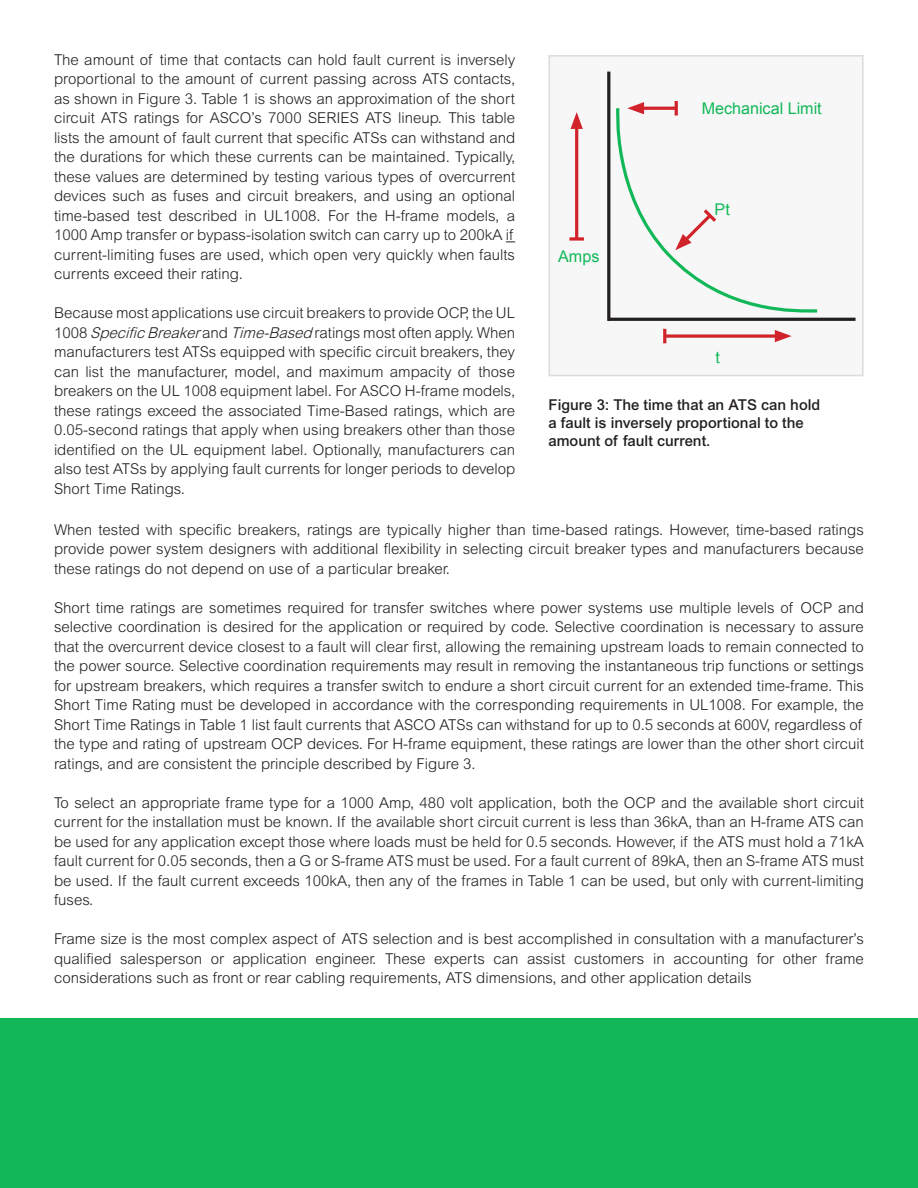
<style>
.page{position:relative;width:918px;height:1188px;background:#fff}
.page>*{position:absolute;margin:0;border:0;box-sizing:border-box;transform-origin:0 0}
.t1{font:16.2px "Arial";color:#12b857}
.Body_text{font:300 15px/19.5px "Arial MT Pro";color:#231f20;text-align:justify}
.Second_level_bullets{font:500 15px/18px "Arial MT Pro";color:#231f20}
.s1{font-style:italic}
</style>
<div class="page">
<div style="left:549px;top:55px;width:315px;height:321px;background:#f7f7f8;border:2px solid #dcdddf"></div>
<hr style="left:607px;top:72px;width:3px;height:249px;background:#231f20">
<hr style="left:575px;top:123px;width:3px;height:116px;background:#d1232a">
<svg style="left:569px;top:237px;width:15px;height:4px"></svg>
<svg style="left:571px;top:112px;width:12px;height:17px"></svg>
<svg style="left:666px;top:334px;width:109px;height:4px"></svg>
<hr style="left:663px;top:329px;width:3px;height:14px;background:#d1232a">
<svg style="left:775px;top:330px;width:17px;height:12px"></svg>
<hr style="left:608px;top:318px;width:248px;height:3px;background:#231f20">
<hr style="left:675px;top:101px;width:3px;height:14px;background:#d1232a">
<svg style="left:636px;top:102px;width:8px;height:3px"></svg>
<svg style="left:612px;top:105px;width:208px;height:213px"></svg>
<div style="left:0;top:1018px;width:918px;height:170px;background:#12b857"></div>
<p class="Body_text" style="left:54px;top:50px;width:463px;text-align:left">The amount of time that contacts can hold fault current is inversely proportional to the amount of current passing across ATS contacts, as shown in Figure 3. Table 1 is shows an approximation of the short circuit ATS ratings for ASCO’s 7000 SERIES ATS lineup. This table lists the amount of fault current that specific ATSs can withstand and the durations for which these currents can be maintained. Typically, these values are determined by testing various types of overcurrent devices such as fuses and circuit breakers, and using an optional time-based test described in UL1008. For the H-frame models, a 1000 Amp transfer or bypass-isolation switch can carry up to 200kA if current-limiting fuses are used, which open very quickly when faults currents exceed their rating.</p>
<p class="Body_text" style="left:54px;top:304px;width:463px">Because most applications use circuit breakers to provide OCP, the UL 1008 <span class="s1">SpecificBreaker</span>and <span class="s1">Time-Based</span>ratings most often apply. When manufacturers test ATSs equipped with specific circuit breakers, they can list the manufacturer, model, and maximum ampacity of those breakers on the UL 1008 equipment label. For ASCO H-frame models, these ratings exceed the associated Time-Based ratings, which are 0.05-second ratings that apply when using breakers other than those identified on the UL equipment label. Optionally, manufacturers can also test ATSs by applying fault currents for longer periods to develop Short Time Ratings.</p>
<p class="t1" style="left:702px;top:98px;width:122px">Mechanical Limit</p>
<p class="t1" style="left:558px;top:246px;width:43px">Amps</p>
<p class="t1" style="left:715px;top:199px;width:17px">Pt</p>
<p class="t1" style="left:715px;top:347px;width:6px">t</p>
<p class="Second_level_bullets" style="left:549px;top:396px;width:273px">Figure 3: The time that an ATS can hold a fault is inversely proportional to the amount of fault current.</p>
<p class="Body_text" style="left:54px;top:520px;width:811px">When tested with specific breakers, ratings are typically higher than time-based ratings. However, time-based ratings provide power system designers with additional flexibility in selecting circuit breaker types and manufacturers because these ratings do not depend on use of a particular breaker.</p>
<p class="Body_text" style="left:54px;top:598px;width:812px;text-align:left">Short time ratings are sometimes required for transfer switches where power systems use multiple levels of OCP and selective coordination is desired for the application or required by code. Selective coordination is necessary to assure that the overcurrent device closest to a fault will clear first, allowing the remaining upstream loads to remain connected to the power source. Selective coordination requirements may result in removing the instantaneous trip functions or settings for upstream breakers, which requires a transfer switch to endure a short circuit current for an extended time-frame. This Short Time Rating must be developed in accordance with the corresponding requirements in UL1008. For example, the Short Time Ratings in Table 1 list fault currents that ASCO ATSs can withstand for up to 0.5 seconds at 600V, regardless of the type and rating of upstream OCP devices. For H-frame equipment, these ratings are lower than the other short circuit ratings, and are consistent the principle described by Figure 3.</p>
<p class="Body_text" style="left:54px;top:793px;width:812px">To select an appropriate frame type for a 1000 Amp, 480 volt application, both the OCP and the available short circuit current for the installation must be known. If the available short circuit current is less than 36kA, than an H-frame ATS can be used for any application except those where loads must be held for 0.5 seconds. However, if the ATS must hold a 71kA fault current for 0.05 seconds, then a G or S-frame ATS must be used. For a fault current of 89kA, then an S-frame ATS must be used. If the fault current exceeds 100kA, then any of the frames in Table 1 can be used, but only with current-limiting fuses.</p>
<p class="Body_text" style="left:54px;top:929px;width:811px">Frame size is the most complex aspect of ATS selection and is best accomplished in consultation with a manufacturer’s qualified salesperson or application engineer. These experts can assist customers in accounting for other frame considerations such as front or rear cabling requirements, ATS dimensions, and other application details</p>
</div>
